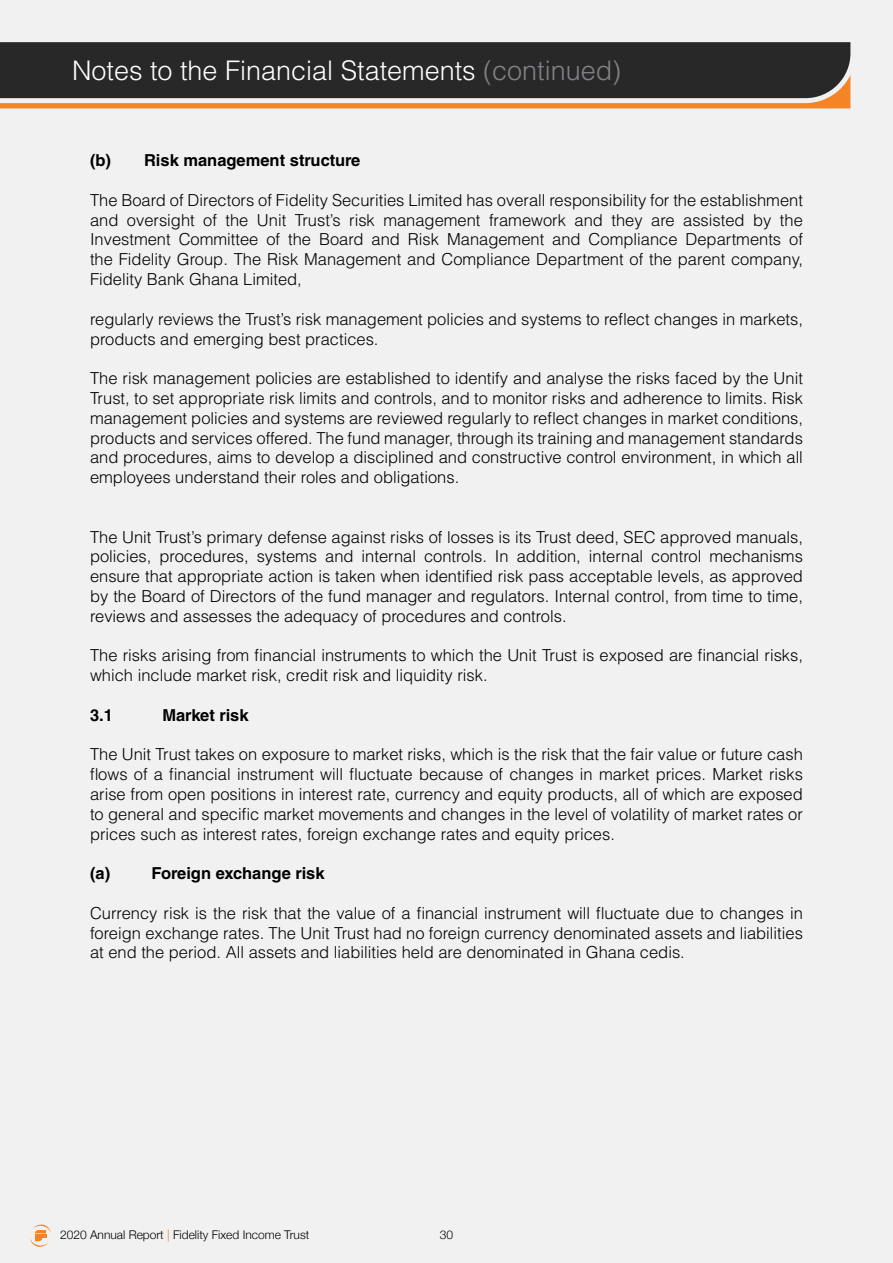
<style>
.page{position:relative;width:893px;height:1263px;background:#f1f1f2}
.page>*{position:absolute;margin:0;border:0;box-sizing:border-box;transform-origin:0 0}
.t1{font:300 27px "Helvetica LT Std";color:#fff}
.t2{font:300 16.5px/19.8px "Helvetica LT Std";color:#000;text-align:justify}
.t3{font:700 16.5px "Helvetica LT Std";color:#000}
.t4{font:300 12px "Helvetica Neue";color:#000}
.s1{color:#808285}
.s2{color:#f58426}
</style>
<div class="page">
<svg style="left:0;top:98px;width:850px;height:10px"></svg>
<div style="left:0;top:42px;width:850px;height:56px;background:#292829"></div>
<svg style="left:30px;top:1224px;width:21px;height:23px"></svg>
<h1 class="t1" style="left:72px;top:53px;width:551px">Notes to the Financial Statements <span class="s1">(continued)</span></h1>
<p class="t3" style="left:90px;top:150px;width:272px">(b) Risk management structure</p>
<p class="t2" style="left:90px;top:190px;width:714px">The Board of Directors of Fidelity Securities Limited has overall responsibility for the establishment and oversight of the Unit Trust’s risk management framework and they are assisted by the Investment Committee of the Board and Risk Management and Compliance Departments of the Fidelity Group. The Risk Management and Compliance Department of the parent company, Fidelity Bank Ghana Limited,</p>
<p class="t2" style="left:90px;top:309px;width:714px">regularly reviews the Trust’s risk management policies and systems to reflect changes in markets, products and emerging best practices.</p>
<p class="t2" style="left:90px;top:368px;width:714px">The risk management policies are established to identify and analyse the risks faced by the Unit Trust, to set appropriate risk limits and controls, and to monitor risks and adherence to limits. Risk management policies and systems are reviewed regularly to reflect changes in market conditions, products and services offered. The fund manager, through its training and management standards and procedures, aims to develop a disciplined and constructive control environment, in which all employees understand their roles and obligations.</p>
<p class="t2" style="left:90px;top:527px;width:715px">The Unit Trust’s primary defense against risks of losses is its Trust deed, SEC approved manuals, policies, procedures, systems and internal controls. In addition, internal control mechanisms ensure that appropriate action is taken when identified risk pass acceptable levels, as approved by the Board of Directors of the fund manager and regulators. Internal control, from time to time, reviews and assesses the adequacy of procedures and controls.</p>
<p class="t2" style="left:90px;top:645px;width:714px">The risks arising from financial instruments to which the Unit Trust is exposed are financial risks, which include market risk, credit risk and liquidity risk.</p>
<p class="t3" style="left:90px;top:705px;width:24px">3.1</p>
<p class="t3" style="left:162px;top:705px;width:88px">Market risk</p>
<p class="t2" style="left:90px;top:744px;width:714px">The Unit Trust takes on exposure to market risks, which is the risk that the fair value or future cash flows of a financial instrument will fluctuate because of changes in market prices. Market risks arise from open positions in interest rate, currency and equity products, all of which are exposed to general and specific market movements and changes in the level of volatility of market rates or prices such as interest rates, foreign exchange rates and equity prices.</p>
<p class="t3" style="left:90px;top:863px;width:22px">(a)</p>
<p class="t3" style="left:151px;top:863px;width:175px">Foreign exchange risk</p>
<p class="t2" style="left:90px;top:903px;width:714px">Currency risk is the risk that the value of a financial instrument will fluctuate due to changes in foreign exchange rates. The Unit Trust had no foreign currency denominated assets and liabilities at end the period. All assets and liabilities held are denominated in Ghana cedis.</p>
<p class="t4" style="left:60px;top:1225px;width:251px">2020 Annual Report <span class="s2">|</span> Fidelity Fixed Income Trust</p>
<p class="t4" style="left:440px;top:1225px;width:15px">30</p>
</div>
